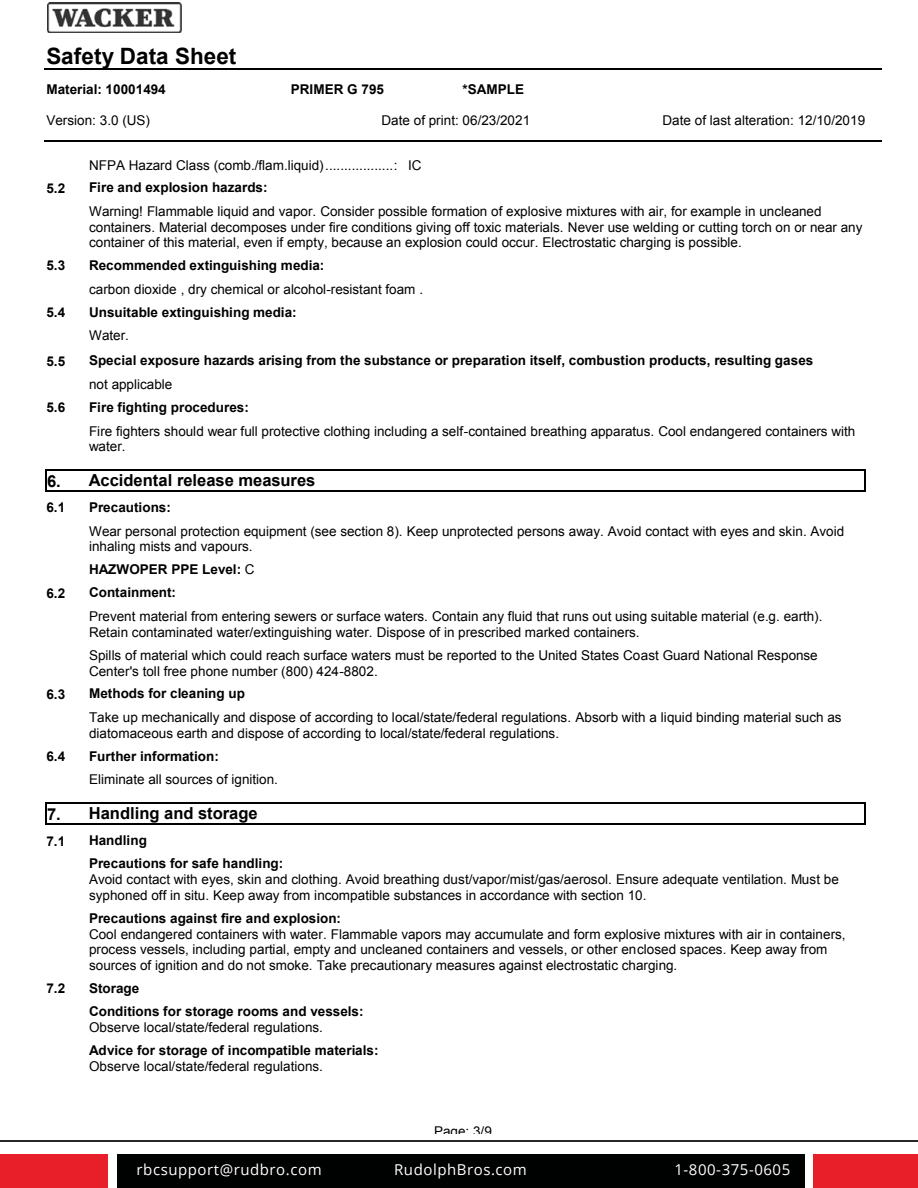
<style>
.page{position:relative;width:918px;height:1188px;background:#fff}
.page>*{position:absolute;margin:0;border:0;box-sizing:border-box;transform-origin:0 0}
.t1{font:700 22.5px "Arial";color:#000}
.t2{font:700 16.5px "Arial";color:#000}
.t3{font:15px "Open Sans";letter-spacing:.035em;color:#fff}
.t4{font:13.5px/15.6px "Arial";letter-spacing:.005em;color:#000}
.t5{font:700 13.5px/23.2px "Arial";color:#000}
.s1{font-weight:400}
</style>
<div class="page">
<div style="left:813px;top:1155px;width:105px;height:33px;background:#e81e29"></div>
<div style="left:0;top:1155px;width:108px;height:33px;background:#e81e29"></div>
<div style="left:117px;top:1155px;width:687px;height:33px;background:#000101"></div>
<hr style="left:0;top:1140px;width:918px;height:2px;background:#292829">
<img style="left:47px;top:3px;width:134px;height:30px">
<hr style="left:44px;top:69px;width:838px;height:1px;background:#000">
<hr style="left:44px;top:140px;width:838px;height:1px;background:#000">
<hr style="left:47px;top:470px;width:42px;height:1px;background:#000">
<hr style="left:90px;top:470px;width:774px;height:1px;background:#000">
<hr style="left:45px;top:471px;width:2px;height:20px;background:#000">
<hr style="left:47px;top:491px;width:42px;height:1px;background:#000">
<hr style="left:89px;top:491px;width:775px;height:1px;background:#000">
<hr style="left:864px;top:471px;width:2px;height:20px;background:#000">
<hr style="left:47px;top:803px;width:42px;height:1px;background:#000">
<hr style="left:90px;top:803px;width:774px;height:1px;background:#000">
<hr style="left:45px;top:804px;width:2px;height:20px;background:#000">
<hr style="left:47px;top:824px;width:42px;height:1px;background:#000">
<hr style="left:89px;top:824px;width:775px;height:1px;background:#000">
<hr style="left:864px;top:804px;width:2px;height:20px;background:#000">
<h1 class="t1" style="left:46px;top:41px;width:191px">Safety Data Sheet</h1>
<p class="t5" style="left:46px;top:78px;width:121px">Material: 10001494</p>
<p class="t5" style="left:291px;top:78px;width:95px">PRIMER G 795</p>
<p class="t5" style="left:463px;top:78px;width:63px">*SAMPLE</p>
<p class="t4" style="left:46px;top:113px;width:105px">Version: 3.0 (US)</p>
<p class="t4" style="left:381px;top:113px;width:150px">Date of print: 06/23/2021</p>
<p class="t4" style="left:663px;top:113px;width:204px">Date of last alteration: 12/10/2019</p>
<p class="t4" style="left:89px;top:157px;width:334px">NFPA Hazard Class (comb./flam.liquid)..................: IC</p>
<p class="t5" style="left:46px;top:177px;width:20px">5.2</p>
<p class="t5" style="left:89px;top:176px;width:180px">Fire and explosion hazards:</p>
<p class="t4" style="left:89px;top:204px;width:775px">Warning! Flammable liquid and vapor. Consider possible formation of explosive mixtures with air, for example in uncleaned containers. Material decomposes under fire conditions giving off toxic materials. Never use welding or cutting torch on or near any container of this material, even if empty, because an explosion could occur. Electrostatic charging is possible.</p>
<p class="t5" style="left:46px;top:254px;width:20px">5.3</p>
<p class="t5" style="left:89px;top:254px;width:237px">Recommended extinguishing media:</p>
<p class="t4" style="left:89px;top:281px;width:336px">carbon dioxide , dry chemical or alcohol-resistant foam .</p>
<p class="t5" style="left:46px;top:301px;width:20px">5.4</p>
<p class="t5" style="left:89px;top:301px;width:209px">Unsuitable extinguishing media:</p>
<p class="t4" style="left:89px;top:328px;width:41px">Water.</p>
<p class="t5" style="left:46px;top:350px;width:20px">5.5</p>
<p class="t5" style="left:89px;top:350px;width:726px">Special exposure hazards arising from the substance or preparation itself, combustion products, resulting gases</p>
<p class="t4" style="left:89px;top:377px;width:85px">not applicable</p>
<p class="t5" style="left:46px;top:396px;width:20px">5.6</p>
<p class="t5" style="left:89px;top:396px;width:161px">Fire fighting procedures:</p>
<p class="t4" style="left:89px;top:423px;width:768px">Fire fighters should wear full protective clothing including a self-contained breathing apparatus. Cool endangered containers with water.</p>
<p class="t2" style="left:47px;top:470px;width:270px">6. Accidental release measures</p>
<p class="t5" style="left:46px;top:497px;width:20px">6.1</p>
<p class="t5" style="left:89px;top:496px;width:83px">Precautions:</p>
<p class="t4" style="left:89px;top:523px;width:757px">Wear personal protection equipment (see section 8). Keep unprotected persons away. Avoid contact with eyes and skin. Avoid inhaling mists and vapours.</p>
<p class="t5" style="left:89px;top:558px;width:167px">HAZWOPER PPE Level: <span class="s1">C</span></p>
<p class="t5" style="left:46px;top:582px;width:20px">6.2</p>
<p class="t5" style="left:89px;top:582px;width:89px">Containment:</p>
<p class="t4" style="left:89px;top:609px;width:735px">Prevent material from entering sewers or surface waters. Contain any fluid that runs out using suitable material (e.g. earth).<br>Retain contaminated water/extinguishing water. Dispose of in prescribed marked containers.</p>
<p class="t4" style="left:89px;top:648px;width:730px">Spills of material which could reach surface waters must be reported to the United States Coast Guard National Response<br>Center's toll free phone number (800) 424-8802.</p>
<p class="t5" style="left:46px;top:683px;width:20px">6.3</p>
<p class="t5" style="left:89px;top:683px;width:158px">Methods for cleaning up</p>
<p class="t4" style="left:89px;top:710px;width:754px">Take up mechanically and dispose of according to local/state/federal regulations. Absorb with a liquid binding material such as diatomaceous earth and dispose of according to local/state/federal regulations.</p>
<p class="t5" style="left:46px;top:745px;width:20px">6.4</p>
<p class="t5" style="left:89px;top:745px;width:131px">Further information:</p>
<p class="t4" style="left:89px;top:772px;width:190px">Eliminate all sources of ignition.</p>
<p class="t2" style="left:47px;top:803px;width:212px">7. Handling and storage</p>
<p class="t5" style="left:46px;top:830px;width:20px">7.1</p>
<p class="t5" style="left:89px;top:829px;width:196px">Handling<br>Precautions for safe handling:</p>
<p class="t4" style="left:89px;top:872px;width:751px">Avoid contact with eyes, skin and clothing. Avoid breathing dust/vapor/mist/gas/aerosol. Ensure adequate ventilation. Must be syphoned off in situ. Keep away from incompatible substances in accordance with section 10.</p>
<p class="t5" style="left:89px;top:907px;width:254px">Precautions against fire and explosion:</p>
<p class="t4" style="left:89px;top:926px;width:758px">Cool endangered containers with water. Flammable vapors may accumulate and form explosive mixtures with air in containers, process vessels, including partial, empty and uncleaned containers and vessels, or other enclosed spaces. Keep away from sources of ignition and do not smoke. Take precautionary measures against electrostatic charging.</p>
<p class="t5" style="left:46px;top:977px;width:20px">7.2</p>
<p class="t5" style="left:89px;top:977px;width:276px">Storage<br>Conditions for storage rooms and vessels:</p>
<p class="t4" style="left:89px;top:1019px;width:235px">Observe local/state/federal regulations.</p>
<p class="t5" style="left:89px;top:1039px;width:291px">Advice for storage of incompatible materials:</p>
<p class="t4" style="left:89px;top:1058px;width:235px">Observe local/state/federal regulations.</p>
<p class="t4" style="left:434px;top:1124px;width:59px">Page: 3/9</p>
<p class="t3" style="left:137px;top:1160px;width:187px">rbcsupport@rudbro.com</p>
<p class="t3" style="left:394px;top:1160px;width:134px">RudolphBros.com</p>
<p class="t3" style="left:674px;top:1160px;width:117px">1-800-375-0605</p>
</div>
